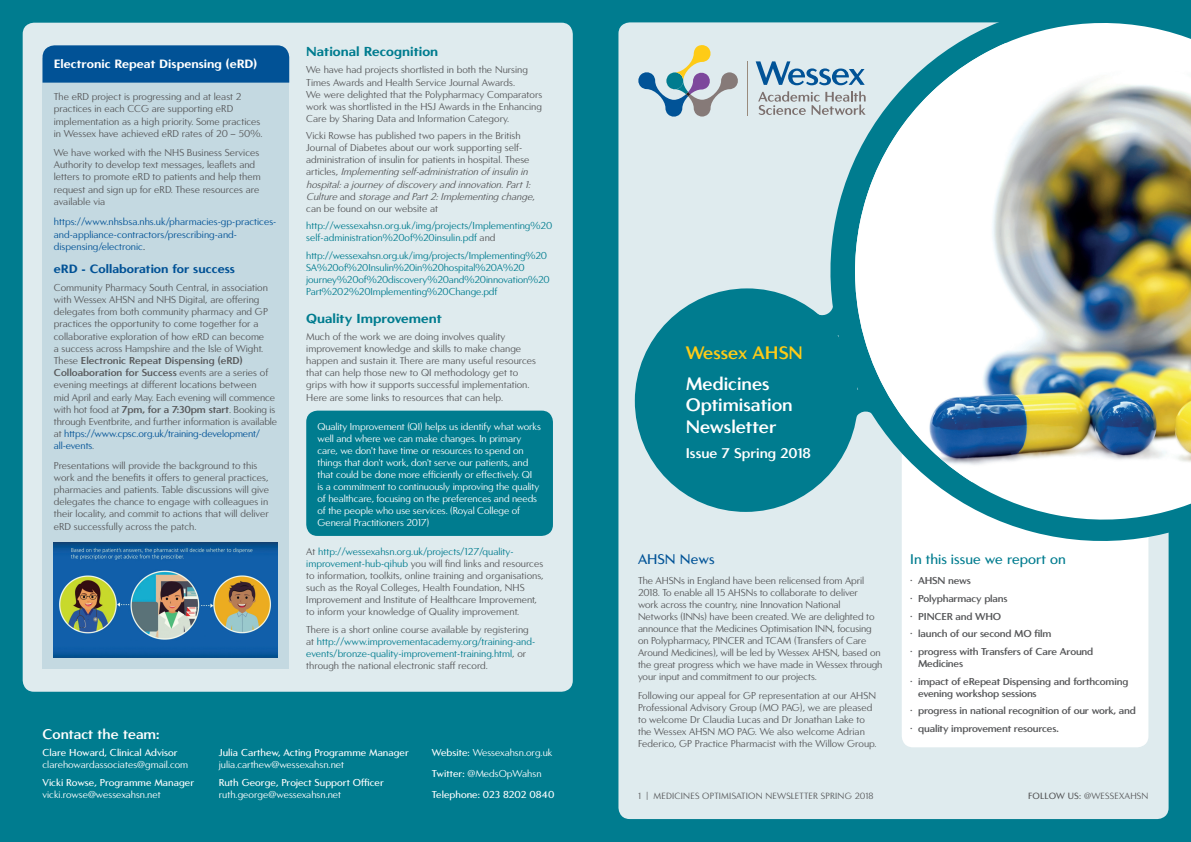
<style>
.page{position:relative;width:1191px;height:842px;background:#fff}
.page>*{position:absolute;margin:0;border:0;box-sizing:border-box;transform-origin:0 0}
.t1{font:700 18px/21.6px "Carisma Demi";color:#fff}
.t2{font:700 18px "Carisma Demi";color:#fecb17}
.t3{font:700 14px "Carisma Demi";color:#fff}
.t4{font:500 14px "Carisma";color:#007c8f}
.t5{font:500 14px "Carisma";color:#015397}
.t6{font:700 13px "Carisma";color:#007c8f}
.t7{font:700 12px "Carisma";color:#fff}
.t8{font:700 12px "Carisma";color:#015296}
.t9{font:10px/12px "Carisma";color:#57585a}
.t10{font:10px/12px "Carisma";letter-spacing:-.01em;color:#fff}
.t11{font:10px/12px "Carisma";color:#007c8f}
.t12{font:700 10px/12px "Carisma Demi";letter-spacing:-.02em;color:#57585a}
.t13{font:500 10px/20.8px "Carisma";color:#fff}
.t14{font:10px/12.2px "Carisma";color:#015296}
.t15{font:700 10px/12.2px "Carisma Demi";color:#57585a}
.t16{font:9px "Carisma";letter-spacing:.02em;color:#57585a}
.s1{color:#231f20}
.s2{font-family:"Carisma";font-weight:400}
.s3{font-family:"Carisma Demi";font-weight:700}
.s4{color:#015296}
.s5{font-style:italic}
.s6{color:#57585a}
.s7{color:#007c8f}
.s8{font-weight:400}
.s9{font-weight:500}
</style>
<div class="page">
<div style="left:609px;top:0;width:582px;height:842px;background:#007c8f"></div>
<div style="left:618px;top:22px;width:550px;height:797px;background:#dfebee;border-radius:11px"></div>
<div style="left:901px;top:387px;width:247px;height:360px;background:#fff;border-radius:11px"></div>
<div style="left:634px;top:288px;width:224px;height:224px;background:#007c8f;border-radius:50%"></div>
<svg style="left:801px;top:0;width:390px;height:570px;fill:#dfebee"></svg>
<svg style="left:833px;top:1px;width:358px;height:540px"></svg>
<img style="left:839px;top:43px;width:352px;height:439px">
<svg style="left:755px;top:61px;width:109px;height:24px"></svg>
<hr style="left:747px;top:61px;width:1px;height:55px;background:#9a8b7d">
<svg style="left:638px;top:45px;width:100px;height:72px"></svg>
<svg style="left:758px;top:91px;width:107px;height:24px"></svg>
<div style="left:0;top:0;width:609px;height:842px;background:#007c8f"></div>
<div style="left:23px;top:23px;width:550px;height:669px;background:#dfebee;border-radius:11px"></div>
<div style="left:43px;top:58px;width:246px;height:611px;background:#c4d9e1"></div>
<div style="left:43px;top:45px;width:246px;height:38px;background:#015296"></div>
<div style="left:306px;top:411px;width:247px;height:125px;background:#007c8f;border-radius:11px"></div>
<img style="left:54px;top:543px;width:224px;height:115px">
<p class="t7" style="left:54px;top:57px;width:205px">Electronic Repeat Dispensing (eRD)</p>
<p class="t9" style="left:54px;top:91px;width:210px">The eRD project is progressing and at least 2 practices in each CCG are supporting eRD implementation as a high priority. Some practices in Wessex have achieved eRD rates of 20 – 50%.</p>
<p class="t9" style="left:54px;top:147px;width:208px">We have worked with the NHS Business Services Authority to develop text messages, leaflets and letters to promote eRD to patients and help them request and sign up for eRD. These resources are available via</p>
<p class="t14" style="left:54px;top:216px;width:224px">https://www.nhsbsa.nhs.uk/pharmacies-gp-practices&shy;and-appliance-contractors/prescribing-and&shy;dispensing/electronic<span class="s1">.</span></p>
<p class="t8" style="left:54px;top:262px;width:183px">eRD - Collaboration for success</p>
<p class="t9" style="left:54px;top:282px;width:216px">Community Pharmacy South Central, in association with Wessex AHSN and NHS Digital, are offering delegates from both community pharmacy and GP practices the opportunity to come together for a collaborative exploration of how eRD can become a success across Hampshire and the Isle of Wight.</p>
<p class="t15" style="left:54px;top:354px;width:216px"><span class="s2">These</span> Electronic Repeat Dispensing (eRD)<br>Colloaboration for Success <span class="s2">events are a series of</span></p>
<p class="t9" style="left:54px;top:379px;width:225px">evening meetings at different locations between<br>mid April and early May. Each evening will commence with hot food at <span class="s3">7pm, for a 7:30pm start</span>. Booking is through Eventbrite, and further information is available at <span class="s4">https://www.cpsc.org.uk/training-development/ all-events</span>.</p>
<p class="t9" style="left:54px;top:459px;width:217px">Presentations will provide the background to this work and the benefits it offers to general practices, pharmacies and patients. Table discussions will give delegates the chance to engage with colleagues in their locality, and commit to actions that will deliver eRD successfully across the patch.</p>
<h3 class="t6" style="left:306px;top:43px;width:133px">National Recognition</h3>
<p class="t9" style="left:306px;top:64px;width:238px">We have had projects shortlisted in both the Nursing Times Awards and Health Service Journal Awards.<br>We were delighted that the Polypharmacy Comparators work was shortlisted in the HSJ Awards in the Enhancing Care by Sharing Data and Information Category.</p>
<p class="t9" style="left:306px;top:130px;width:231px">Vicki Rowse has published two papers in the British Journal of Diabetes about our work supporting self&shy;administration of insulin for patients in hospital. These a r t i c l e s , <span class="s5">Implementing self-administrationofinsulinin hospital:ajourneyofdiscoveryand innovation.Part1:<br>Culture</span>a n d <span class="s5">storageand Part2:Implementing change</span>, can be found on our website at</p>
<p class="t11" style="left:306px;top:220px;width:247px">http://wessexahsn.org.uk/img/projects/Implementing%20 self-administration%20of%20insulin.pdf <span class="s6">and</span></p>
<p class="t11" style="left:306px;top:250px;width:245px">http://wessexahsn.org.uk/img/projects/Implementing%20<br>SA%20of%20Insulin%20in%20hospital%20A%20 journey%20of%20discovery%20and%20innovation%20<br>Part%202%20Implementing%20Change.pdf</p>
<h3 class="t6" style="left:306px;top:310px;width:137px">Quality Improvement</h3>
<p class="t9" style="left:306px;top:331px;width:231px">Much of the work we are doing involves quality improvement knowledge and skills to make change happen and sustain it. There are many useful resources that can help those new to QI methodology get to grips with how it supports successful implementation.<br>Here are some links to resources that can help.</p>
<p class="t10" style="left:317px;top:421px;width:225px">Quality Improvement (QI) helps us identify what works well and where we can make changes. In primary care, we don't have time or resources to spend on things that don't work, don't serve our patients, and that could be done more efficiently or effectively. QI<br>is a commitment to continuously improving the quality of healthcare, focusing on the preferences and needs of the people who use services. (Royal College of General Practitioners 2017)</p>
<p class="t9" style="left:306px;top:546px;width:239px">At <span class="s7">http://wessexahsn.org.uk/projects/127/quality&shy;improvement-hub-qihub</span> you will find links and resources to information, toolkits, online training and organisations, such as the Royal Colleges, Health Foundation, NHS Improvement and Institute of Healthcare Improvement, to inform your knowledge of Quality improvement.</p>
<p class="t11" style="left:306px;top:624px;width:230px"><span class="s6">There is a short online course available by registering at</span> http://www.improvementacademy.org/training-and&shy;events/bronze-quality-improvement-training.html<span class="s6">, or through the national electronic staff record.</span></p>
<h2 class="t3" style="left:43px;top:726px;width:118px">Contact the team:</h2>
<p class="t13" style="left:43px;top:743px;width:137px">Clare Howard, Clinical Advisor</p>
<p class="t10" style="left:43px;top:759px;width:147px">clarehowardassociates@gmail.com</p>
<p class="t13" style="left:43px;top:772px;width:153px">Vicki Rowse, Programme Manager</p>
<p class="t10" style="left:43px;top:789px;width:120px">vicki.rowse@wessexahsn.net</p>
<p class="t13" style="left:219px;top:743px;width:191px">Julia Carthew, Acting Programme Manager</p>
<p class="t10" style="left:219px;top:759px;width:127px">julia.carthew@wessexahsn.net</p>
<p class="t13" style="left:219px;top:772px;width:166px">Ruth George, Project Support Officer</p>
<p class="t10" style="left:219px;top:789px;width:124px">ruth.george@wessexahsn.net</p>
<p class="t13" style="left:432px;top:743px;width:124px">Website: <span class="s8">Wessexahsn.org.uk<br></span>Twitter: <span class="s8">@MedsOpWahsn<br></span>Telephone: 023 8202 0840</p>
<h1 class="t2" style="left:685px;top:343px;width:119px">Wessex AHSN</h1>
<h1 class="t1" style="left:685px;top:373px;width:109px">Medicines<br>Optimisation<br>Newsletter</h1>
<h2 class="t3" style="left:685px;top:445px;width:127px">Issue 7 Spring 2018</h2>
<h2 class="t5" style="left:638px;top:551px;width:78px">AHSN News</h2>
<p class="t9" style="left:638px;top:575px;width:246px">The AHSNs in England have been relicensed from April 2018. To enable all 15 AHSNs to collaborate to deliver<br>work across the country, nine Innovation National Networks (INNs) have been created. We are delighted to announce that the Medicines Optimisation INN, focusing on Polypharmacy, PINCER and TCAM (Transfers of Care Around Medicines), will be led by Wessex AHSN, based on the great progress which we have made in Wessex through your input and commitment to our projects.</p>
<p class="t9" style="left:638px;top:690px;width:240px">Following our appeal for GP representation at our AHSN Professional Advisory Group (MO PAG), we are pleased to welcome Dr Claudia Lucas and Dr Jonathan Lake to the Wessex AHSN MO PAG. We also welcome Adrian Federico, GP Practice Pharmacist with the Willow Group.</p>
<h2 class="t4" style="left:910px;top:551px;width:157px">In this issue we report on</h2>
<p class="t12" style="left:910px;top:575px;width:62px">• AHSN news</p>
<p class="t12" style="left:910px;top:592px;width:99px">• Polypharmacy plans</p>
<p class="t12" style="left:910px;top:610px;width:92px">• PINCER and WHO</p>
<p class="t12" style="left:910px;top:628px;width:142px">• launch of our second MO film</p>
<p class="t12" style="left:918px;top:645px;width:177px;text-indent:-8px">• progress with Transfers of Care Around<br>Medicines</p>
<p class="t12" style="left:918px;top:675px;width:212px;text-indent:-8px">• impact of eRepeat Dispensing and forthcoming evening workshop sessions</p>
<p class="t12" style="left:910px;top:705px;width:227px">• progress in national recognition of our work, and</p>
<p class="t12" style="left:910px;top:722px;width:150px">• quality improvement resources.</p>
<p class="t16" style="left:638px;top:791px;width:237px">1 | MEDICINES OPTIMISATION NEWSLETTER SPRING 2018</p>
<p class="t16" style="left:1028px;top:791px;width:122px"><span class="s9">FOLLOW US:</span> @WESSEXAHSN</p>
</div>
